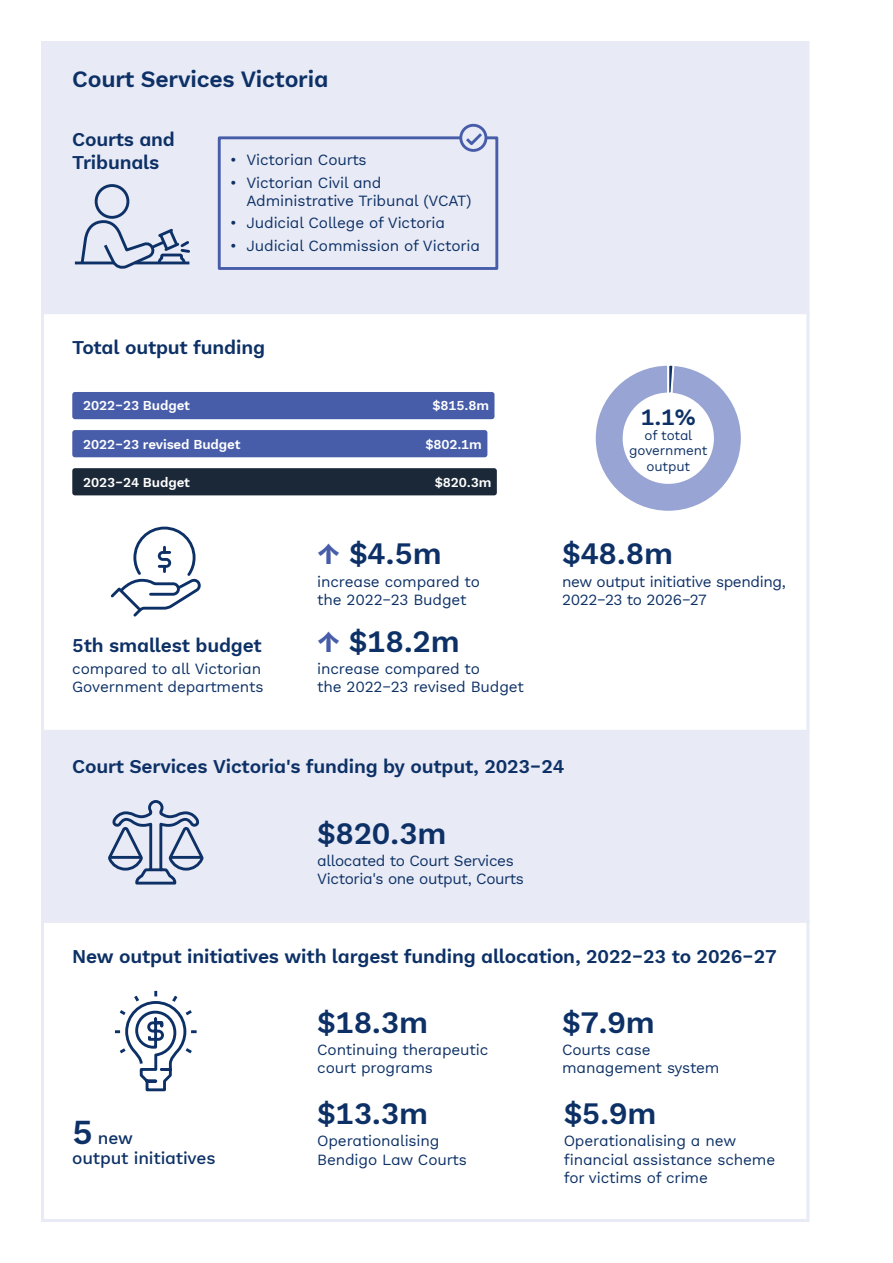
<style>
.page{position:relative;width:893px;height:1263px;background:#fff}
.page>*{position:absolute;margin:0;border:0;box-sizing:border-box;transform-origin:0 0}
.t1{font:600 30.75px "Work Sans";letter-spacing:-.01em;color:#0d3166}
.t2{font:600 23.1px "Work Sans";letter-spacing:-.01em;color:#0d3166}
.t3{font:600 19.2px/23.1px "Work Sans";letter-spacing:-.01em;color:#0d3166}
.t4{font:500 17.25px/20.7px "Work Sans";letter-spacing:-.01em;color:#0d3166}
.t5{font:15.3px/18.5px "Work Sans";letter-spacing:-.01em;color:#0d3166}
.t6{font:600 13.5px "Work Sans";letter-spacing:-.01em;color:#fff}
.t7{font:13.5px/15.3px "Work Sans";letter-spacing:-.01em;color:#0d3166;text-align:center}
.s1{color:#475da9}
.s2{font-weight:600;font-size:34.5px}
</style>
<div class="page">
<div style="left:43px;top:43px;width:765px;height:270px;background:#e8eaf5"></div>
<div style="left:41px;top:41px;width:768px;height:273px;border:3px solid #e8eaf5"></div>
<div style="left:43px;top:731px;width:765px;height:190px;background:#e8eaf5"></div>
<div style="left:41px;top:730px;width:768px;height:193px;border:3px solid #e8eaf5"></div>
<div style="left:41px;top:311px;width:768px;height:422px;border:3px solid #e8eaf5"></div>
<div style="left:41px;top:920px;width:768px;height:302px;border:3px solid #e8eaf5"></div>
<svg style="left:595px;top:365px;width:146px;height:146px"></svg>
<div style="left:218px;top:136px;width:280px;height:134px;border:3px solid #475da9"></div>
<svg style="left:461px;top:125px;width:25px;height:25px"></svg>
<div style="left:459px;top:124px;width:28px;height:28px;border:3px solid #475da9;border-radius:50%"></div>
<svg style="left:463px;top:130px;width:22px;height:18px"></svg>
<div style="left:95px;top:184px;width:34px;height:35px;border:3px solid #0d3166;border-radius:50%"></div>
<svg style="left:79px;top:220px;width:111px;height:49px"></svg>
<hr style="left:75px;top:261px;width:39px;height:3px;background:#0d3166">
<hr style="left:135px;top:261px;width:54px;height:3px;background:#0d3166">
<svg style="left:115px;top:991px;width:82px;height:101px"></svg>
<div style="left:72px;top:468px;width:425px;height:27px;background:#1b2838;border-radius:3px"></div>
<div style="left:72px;top:430px;width:415px;height:27px;background:#475da9;border-radius:3px"></div>
<div style="left:72px;top:392px;width:422px;height:27px;background:#475da9;border-radius:3px"></div>
<svg style="left:110px;top:526px;width:91px;height:91px"></svg>
<svg style="left:108px;top:800px;width:96px;height:85px"></svg>
<hr style="left:170px;top:856px;width:32px;height:3px;background:#0d3166">
<p class="t2" style="left:72px;top:62px;width:258px">Court Services Victoria</p>
<p class="t3" style="left:72px;top:128px;width:104px">Courts and<br>Tribunals</p>
<p class="t5" style="left:230px;top:150px;width:138px">• Victorian Courts</p>
<p class="t5" style="left:246px;top:173px;width:227px;text-indent:-16px">• Victorian Civil and<br>Administrative Tribunal (VCAT)</p>
<p class="t5" style="left:230px;top:213px;width:216px">• Judicial College of Victoria</p>
<p class="t5" style="left:230px;top:236px;width:252px">• Judicial Commission of Victoria</p>
<p class="t3" style="left:72px;top:335px;width:194px">Total output funding</p>
<p class="t6" style="left:83px;top:396px;width:108px">2022‒23 Budget</p>
<p class="t6" style="left:83px;top:434px;width:159px">2022‒23 revised Budget</p>
<p class="t6" style="left:83px;top:472px;width:108px">2023‒24 Budget</p>
<p class="t3" style="left:72px;top:633px;width:191px">5th smallest budget</p>
<p class="t5" style="left:72px;top:659px;width:193px">compared to all Victorian<br>Government departments</p>
<p class="t6" style="left:432px;top:396px;width:58px">$815.8m</p>
<p class="t6" style="left:425px;top:434px;width:58px">$802.1m</p>
<p class="t6" style="left:435px;top:472px;width:58px">$820.3m</p>
<p class="t1" style="left:317px;top:531px;width:126px"><span class="s1">↑</span> $4.5m</p>
<p class="t5" style="left:317px;top:572px;width:164px">increase compared to the 2022‒23 Budget</p>
<p class="t1" style="left:317px;top:618px;width:144px"><span class="s1">↑</span> $18.2m</p>
<p class="t5" style="left:317px;top:659px;width:208px">increase compared to<br>the 2022‒23 revised Budget</p>
<p class="t2" style="left:641px;top:399px;width:57px">1.1%</p>
<p class="t7" style="left:629px;top:427px;width:80px">of total government output</p>
<p class="t1" style="left:562px;top:531px;width:112px">$48.8m</p>
<p class="t5" style="left:562px;top:572px;width:225px">new output initiative spending,<br>2022‒23 to 2026‒27</p>
<p class="t3" style="left:72px;top:754px;width:494px">Court Services Victoria's funding by output, 2023‒24</p>
<p class="t1" style="left:317px;top:810px;width:131px">$820.3m</p>
<p class="t5" style="left:317px;top:851px;width:208px">allocated to Court Services<br>Victoria's one output, Courts</p>
<p class="t3" style="left:72px;top:944px;width:706px">New output initiatives with largest funding allocation, 2022‒23 to 2026‒27</p>
<p class="t4" style="left:72px;top:1127px;width:145px"><span class="s2">5</span> new<br>output initiatives</p>
<p class="t1" style="left:317px;top:999px;width:112px">$18.3m</p>
<p class="t5" style="left:317px;top:1040px;width:173px">Continuing therapeutic court programs</p>
<p class="t1" style="left:317px;top:1090px;width:112px">$13.3m</p>
<p class="t5" style="left:317px;top:1131px;width:151px">Operationalising<br>Bendigo Law Courts</p>
<p class="t1" style="left:562px;top:999px;width:94px">$7.9m</p>
<p class="t5" style="left:562px;top:1040px;width:159px">Courts case management system</p>
<p class="t1" style="left:564px;top:1090px;width:94px">$5.9m</p>
<p class="t5" style="left:564px;top:1131px;width:213px">Operationalising a new financial assistance scheme for victims of crime</p>
</div>
